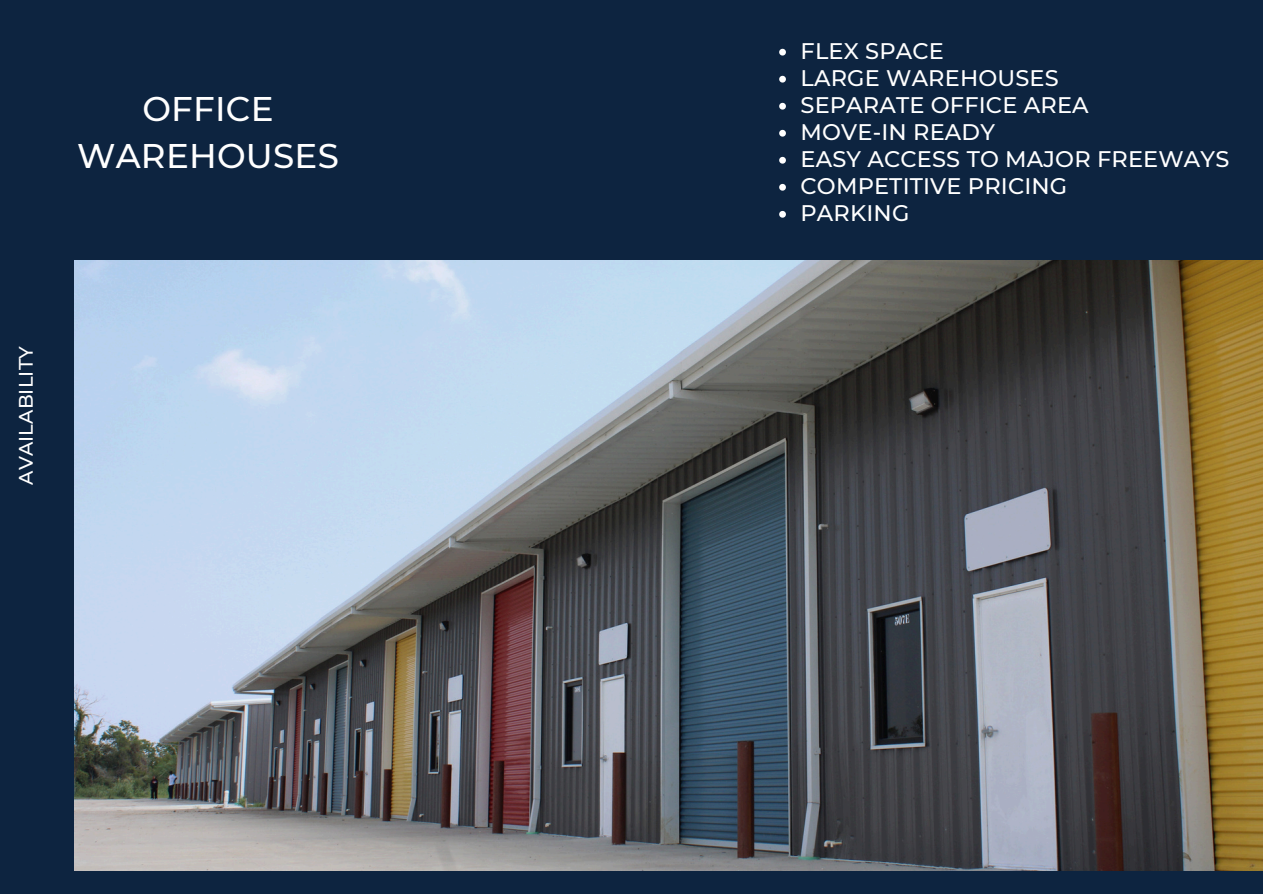
<style>
.page{position:relative;width:1263px;height:894px;background:#fff}
.page>*{position:absolute;margin:0;border:0;box-sizing:border-box;transform-origin:0 0}
.t1{font:500 34.05px/47.2px "Montserrat";letter-spacing:.005em;color:#fff;text-align:center}
.t2{font:500 22.5px "Montserrat";letter-spacing:.005em;color:#fff}
.t3{font:500 19.5px "Montserrat";letter-spacing:.005em;color:#fff}
</style>
<div class="page">
<div style="left:0;top:0;width:1263px;height:893px;background:#0d2440"></div>
<svg style="left:779px;top:49px;width:7px;height:7px"></svg>
<svg style="left:779px;top:76px;width:7px;height:7px"></svg>
<svg style="left:779px;top:103px;width:7px;height:7px"></svg>
<svg style="left:779px;top:130px;width:7px;height:7px"></svg>
<svg style="left:779px;top:157px;width:7px;height:7px"></svg>
<svg style="left:779px;top:184px;width:7px;height:7px"></svg>
<svg style="left:779px;top:211px;width:7px;height:7px"></svg>
<img style="left:75px;top:260px;width:1188px;height:610px">
<h1 class="t1" style="left:77px;top:85px;width:263px">OFFICE<br>WAREHOUSES</h1>
<p class="t3" style="left:14px;top:484px;width:140px;rotate:-90deg">AVAILABILITY</p>
<p class="t2" style="left:800px;top:37px;width:145px">FLEX SPACE</p>
<p class="t2" style="left:800px;top:64px;width:260px">LARGE WAREHOUSES</p>
<p class="t2" style="left:800px;top:91px;width:290px">SEPARATE OFFICE AREA</p>
<p class="t2" style="left:800px;top:118px;width:196px">MOVE-IN READY</p>
<p class="t2" style="left:800px;top:145px;width:430px">EASY ACCESS TO MAJOR FREEWAYS</p>
<p class="t2" style="left:800px;top:172px;width:268px">COMPETITIVE PRICING</p>
<p class="t2" style="left:800px;top:199px;width:110px">PARKING</p>
</div>
